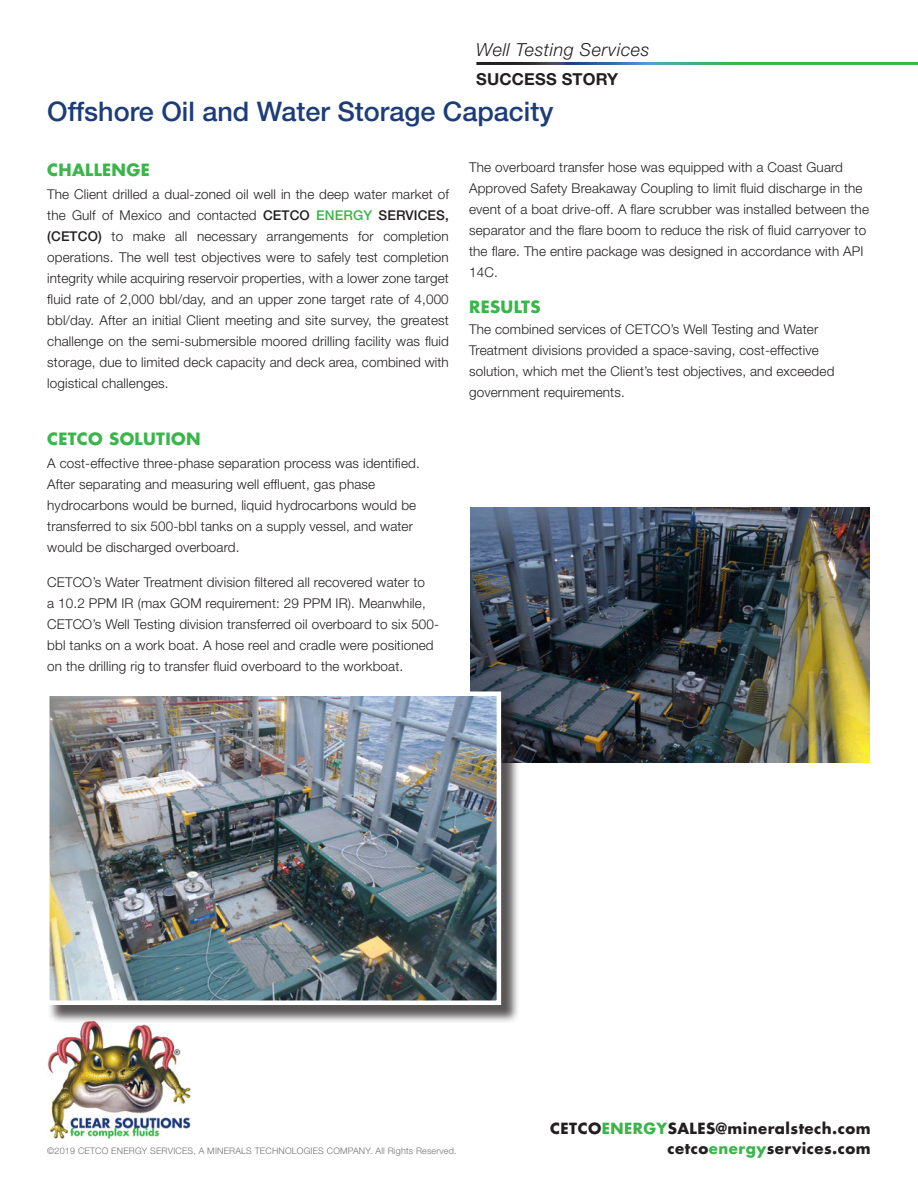
<style>
.page{position:relative;width:918px;height:1188px;background:#fff}
.page>*{position:absolute;margin:0;border:0;box-sizing:border-box;transform-origin:0 0}
.t1{font:500 27px "Helvetica Neue LT Std";color:#1d3c7a}
.Product_Line{font:italic 300 18px "Helvetica Neue LT Std";letter-spacing:.03em;color:#231f20}
.Subtitles{font:700 16.5px "Futura Std";letter-spacing:.02em;color:#3ab54a}
.Success_Story{font:700 16.5px "Helvetica Neue LT Std";letter-spacing:.01em;color:#231f20}
.Body_Copy{font:700 16.5px "Futura Std";letter-spacing:.02em;color:#3ab54a}
.Website{font:700 15px "Futura Std";letter-spacing:.03em;color:#231f20}
.Body_Copy-2{font:300 13.5px/21px "Helvetica Neue LT Std";letter-spacing:.01em;color:#231f20}
.Copyright{font:300 9px "Helvetica Neue LT Std";letter-spacing:.02em;color:#707271}
.s1{font-weight:500}
.s2{font-weight:500;color:#3ab54a}
.s3{color:#3ab54a}
</style>
<div class="page">
<img style="left:47px;top:1024px;width:144px;height:114px">
<img style="left:470px;top:508px;width:400px;height:255px">
<div style="left:47px;top:694px;width:473px;height:330px;background:#231f20;opacity:.75"></div>
<img style="left:50px;top:697px;width:446px;height:303px">
<div style="left:45px;top:692px;width:456px;height:313px;border:4px solid #fff"></div>
<p class="Product_Line" style="left:476px;top:39px;width:175px">Well Testing Services</p>
<p class="Success_Story" style="left:476px;top:69px;width:143px">SUCCESS STORY</p>
<p class="t1" style="left:47px;top:95px;width:508px">Offshore Oil and Water Storage Capacity</p>
<p class="Subtitles" style="left:47px;top:159px;width:104px">CHALLENGE</p>
<p class="Body_Copy-2" style="left:47px;top:184px;width:403px;text-align:justify">The Client drilled a dual-zoned oil well in the deep water market of the Gulf of Mexico and contacted <span class="s1">CETCO</span> <span class="s2">ENERGY</span> <span class="s1">SERVICES, (CETCO)</span> to make all necessary arrangements for completion operations. The well test objectives were to safely test completion integrity while acquiring reservoir properties, with a lower zone target fluid rate of 2,000 bbl/day, and an upper zone target rate of 4,000 bbl/day. After an initial Client meeting and site survey, the greatest challenge on the semi-submersible moored drilling facility was fluid storage, due to limited deck capacity and deck area, combined with logistical challenges.</p>
<p class="Body_Copy-2" style="left:469px;top:156px;width:401px">The overboard transfer hose was equipped with a Coast Guard Approved Safety Breakaway Coupling to limit fluid discharge in the event of a boat drive-off. A flare scrubber was installed between the separator and the flare boom to reduce the risk of fluid carryover to the flare. The entire package was designed in accordance with API 14C.</p>
<p class="Body_Copy" style="left:469px;top:296px;width:73px">RESULTS</p>
<p class="Body_Copy-2" style="left:469px;top:318px;width:367px">The combined services of CETCO’s Well Testing and Water Treatment divisions provided a space-saving, cost-effective solution, which met the Client’s test objectives, and exceeded government requirements.</p>
<p class="Subtitles" style="left:47px;top:427px;width:155px">CETCO SOLUTION</p>
<p class="Body_Copy-2" style="left:47px;top:452px;width:374px">A cost-effective three-phase separation process was identified.<br>After separating and measuring well effluent, gas phase hydrocarbons would be burned, liquid hydrocarbons would be transferred to six 500-bbl tanks on a supply vessel, and water would be discharged overboard.</p>
<p class="Body_Copy-2" style="left:47px;top:571px;width:394px">CETCO’s Water Treatment division filtered all recovered water to<br>a 10.2 PPM IR (max GOM requirement: 29 PPM IR). Meanwhile, CETCO’s Well Testing division transferred oil overboard to six 500- bbl tanks on a work boat. A hose reel and cradle were positioned on the drilling rig to transfer fluid overboard to the workboat.</p>
<p class="Website" style="left:550px;top:1119px;width:322px">CETCO<span class="s3">ENERGY</span>SALES@mineralstech.com</p>
<p class="Copyright" style="left:47px;top:1145px;width:411px">©2019 CETCO ENERGY SERVICES, A MINERALS TECHNOLOGIES COMPANY. All Rights Reserved.</p>
<p class="Website" style="left:668px;top:1138px;width:205px">cetco<span class="s3">energy</span>services.com</p>
</div>
